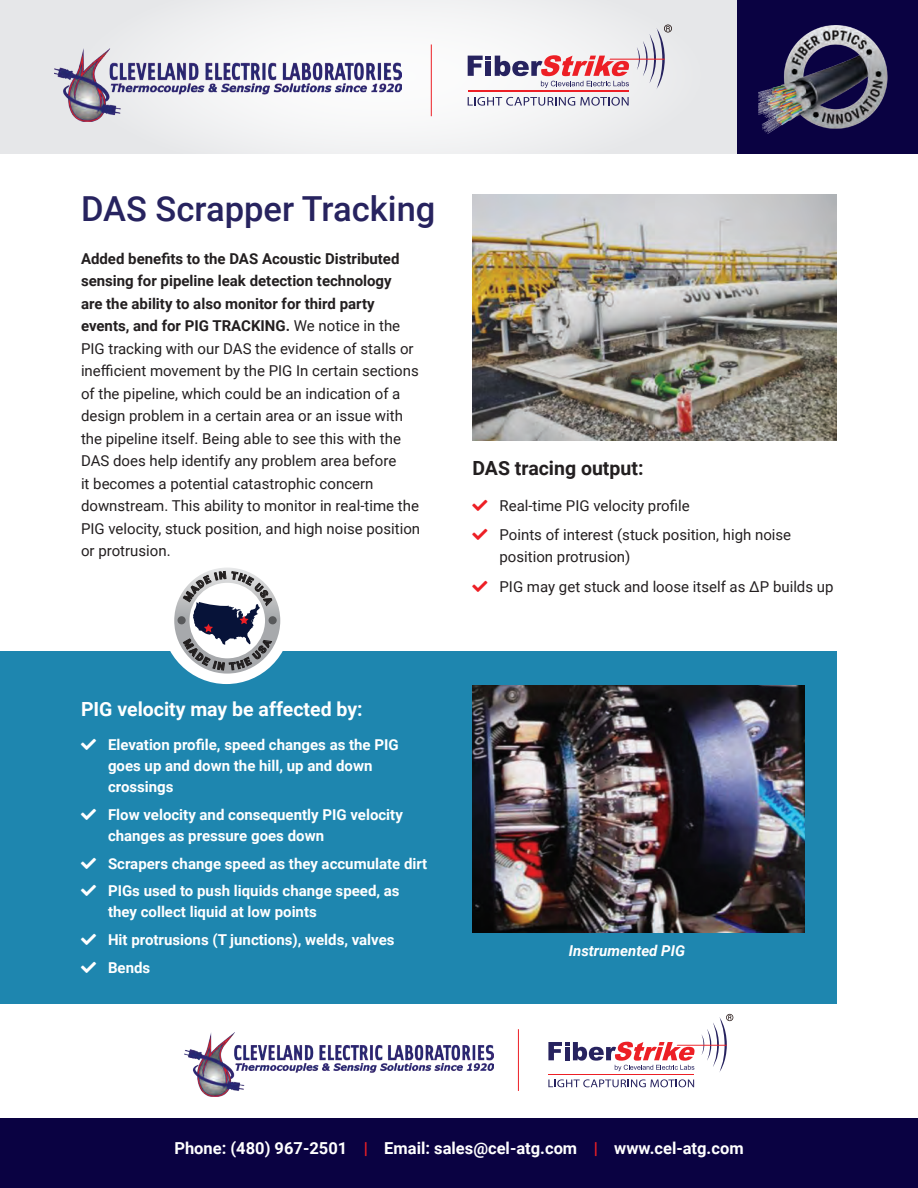
<style>
.page{position:relative;width:918px;height:1188px;background:#fff}
.page>*{position:absolute;margin:0;border:0;box-sizing:border-box;transform-origin:0 0}
.t1{font:500 34.5px "Roboto";color:#27235f}
.t2{font:700 19.5px "Roboto";color:#fff}
.t3{font:700 19.5px "Roboto";color:#231f20}
.t4{font:700 16.5px "Roboto";color:#fff}
.t5{font:700 16.5px "Roboto";color:#ed1f25}
.t6{font:15px/22.5px "Roboto";color:#231f20}
.t7{font:700 15px/21px "Roboto";color:#fff}
.t8{font:italic 700 15px "Roboto";color:#fff}
.s1{font-weight:700}
.s2{color:#ed1f25}
</style>
<div class="page">
<div style="left:0;top:651px;width:837px;height:353px;background:#1e86af"></div>
<div style="left:162px;top:555px;width:129px;height:129px;background:#fff;border-radius:50%"></div>
<svg style="left:174px;top:568px;width:106px;height:106px"></svg>
<div style="left:178px;top:616px;width:8px;height:8px;background:#58595b;border-radius:50%"></div>
<div style="left:269px;top:616px;width:8px;height:8px;background:#58595b;border-radius:50%"></div>
<img style="left:472px;top:194px;width:365px;height:247px">
<div style="left:0;top:0;width:918px;height:153px;background:#e6e7e9"></div>
<svg style="left:83px;top:1px;width:587px;height:150px;fill:#f1f2f3"></svg>
<div style="left:738px;top:0;width:180px;height:153px;background:#0a0242"></div>
<svg style="left:468px;top:97px;width:161px;height:9px"></svg>
<svg style="left:468px;top:25px;width:204px;height:64px"></svg>
<hr style="left:468px;top:91px;width:161px;height:1px;background:#ed1f25">
<img style="left:54px;top:49px;width:348px;height:73px">
<hr style="left:431px;top:44px;width:1px;height:72px;background:#ed1f25">
<div style="left:0;top:1119px;width:918px;height:69px;background:#0a0242"></div>
<img style="left:758px;top:25px;width:130px;height:109px">
<img style="left:472px;top:686px;width:333px;height:246px">
<svg style="left:548px;top:1079px;width:146px;height:8px"></svg>
<svg style="left:548px;top:1014px;width:185px;height:58px"></svg>
<hr style="left:548px;top:1074px;width:146px;height:1px;background:#ed1f25">
<img style="left:185px;top:1032px;width:308px;height:65px">
<hr style="left:518px;top:1029px;width:1px;height:62px;background:#ed1f25">
<svg style="left:183px;top:571px;width:90px;height:99px"></svg>
<h1 class="t1" style="left:81px;top:184px;width:356px">DAS Scrapper Tracking</h1>
<p class="t6" style="left:81px;top:247px;width:341px"><span class="s1">Added benefits to the DAS Acoustic Distributed sensing for pipeline leak detection technology<br>are the ability to also monitor for third party events, and for PIG TRACKING.</span> We notice in the PIG tracking with our DAS the evidence of stalls or inefficient movement by the PIG In certain sections of the pipeline, which could be an indication of a design problem in a certain area or an issue with the pipeline itself. Being able to see this with the DAS does help identify any problem area before<br>it becomes a potential catastrophic concern downstream. This ability to monitor in real-time the PIG velocity, stuck position, and high noise position or protrusion.</p>
<h2 class="t3" style="left:472px;top:454px;width:173px">DAS tracing output:</h2>
<p class="t6" style="left:500px;top:494px;width:192px">Real-time PIG velocity profile</p>
<p class="t6" style="left:500px;top:523px;width:293px">Points of interest (stuck position, high noise position protrusion)</p>
<p class="t6" style="left:500px;top:575px;width:336px">PIG may get stuck and loose itself as ∆P builds up</p>
<p class="t2" style="left:81px;top:695px;width:283px">PIG velocity may be affected by:</p>
<p class="t7" style="left:108px;top:734px;width:292px">Elevation profile, speed changes as the PIG goes up and down the hill, up and down crossings</p>
<p class="t7" style="left:108px;top:803px;width:296px">Flow velocity and consequently PIG velocity changes as pressure goes down</p>
<p class="t7" style="left:108px;top:852px;width:321px">Scrapers change speed as they accumulate dirt</p>
<p class="t7" style="left:108px;top:880px;width:293px">PIGs used to push liquids change speed, as they collect liquid at low points</p>
<p class="t7" style="left:108px;top:925px;width:288px;line-height:27.8px">Hit protrusions (T junctions), welds, valves<br>Bends</p>
<p class="t8" style="left:569px;top:940px;width:118px">Instrumented PIG</p>
<p class="t4" style="left:174px;top:1137px;width:174px">Phone: (480) 967-2501</p>
<p class="t4" style="left:364px;top:1137px;width:215px"><span class="s2">|</span> Email: sales@cel-atg.com</p>
<p class="t5" style="left:594px;top:1137px;width:6px">|</p>
<p class="t4" style="left:614px;top:1137px;width:131px">www.cel-atg.com</p>
</div>
